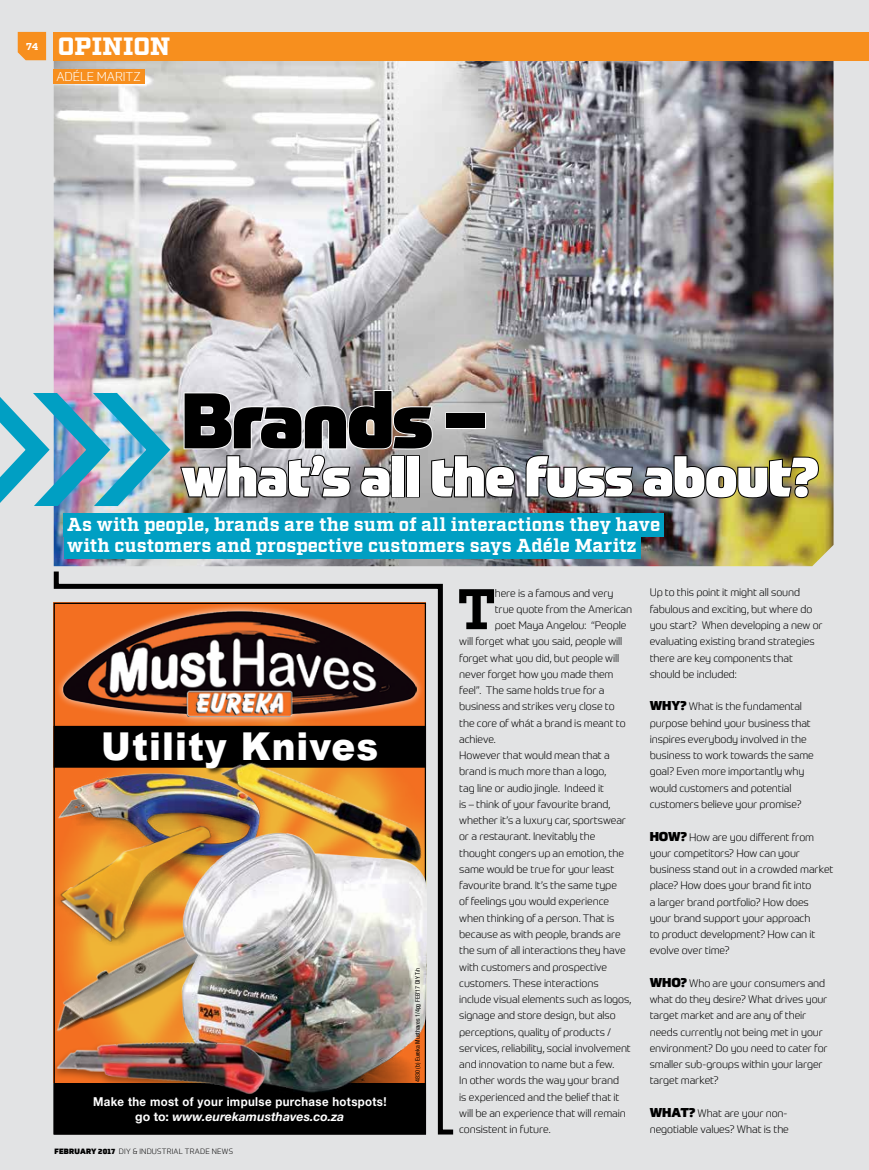
<style>
.page{position:relative;width:869px;height:1170px;background:#fff}
.page>*{position:absolute;margin:0;border:0;box-sizing:border-box;transform-origin:0 0}
.t1{font:900 77.12px "Prometo";letter-spacing:-.03em;color:#000}
.t2{font:700 57px "Factoria";color:#000}
.t3{font:900 54.12px "Prometo";letter-spacing:-.025em;color:#fff}
.t4{font:900 38.38px "Arial";letter-spacing:.03em;color:#fff;scale:.93 1}
.t5{font:900 25px "Factoria";letter-spacing:.005em;color:#fff}
.t6{font:700 18.75px/21.2px "Factoria";color:#fff}
.t7{font:300 12.5px "Prometo";color:#fff}
.t8{font:700 12.38px/14.8px "Helvetica Neue LT Std";letter-spacing:.03em;color:#fff;text-align:center;scale:.93 1}
.t9{font:300 10.62px/16.2px "Prometo";letter-spacing:-.01em;color:#000}
.t10{font:700 10px "Factoria";color:#fff}
.t11{font:300 7.5px "Prometo";letter-spacing:.035em;color:#000}
.t12{font:condensed 6.25px "Helvetica Neue LT Std";color:#000}
.s1{font-style:italic}
.s2{font-weight:900}
.s3{font-weight:900;font-size:12.5px}
</style>
<div class="page">
<div style="left:0;top:0;width:868px;height:1169px;background:#e2e3e4"></div>
<img style="left:54px;top:60px;width:779px;height:506px">
<svg style="left:18px;top:32px;width:28px;height:28px"></svg>
<div style="left:53px;top:69px;width:91px;height:15px;background:#f78f1e"></div>
<div style="left:53px;top:32px;width:815px;height:28px;background:#f78f1e"></div>
<img style="left:524px;top:454px;width:110px;height:45px">
<img style="left:641px;top:454px;width:178px;height:45px">
<div style="left:64px;top:513px;width:600px;height:24px;background:#009fc3"></div>
<div style="left:64px;top:534px;width:576px;height:24px;background:#009fc3"></div>
<svg style="left:53px;top:566px;width:405px;height:569px"></svg>
<div style="left:54px;top:1083px;width:371px;height:50px;background:#000"></div>
<div style="left:54px;top:1082px;width:372px;height:52px;border:1px solid #000"></div>
<div style="left:54px;top:726px;width:371px;height:41px;background:#000"></div>
<div style="left:54px;top:725px;width:372px;height:42px;border:1px solid #000"></div>
<div style="left:55px;top:603px;width:368px;height:122px;background:#fff;opacity:.75"></div>
<img style="left:63px;top:609px;width:353px;height:107px">
<div style="left:103px;top:731px;width:280px;height:43px;background:#000"></div>
<img style="left:54px;top:957px;width:111px;height:82px">
<img style="left:54px;top:766px;width:150px;height:49px">
<img style="left:54px;top:815px;width:150px;height:142px">
<img style="left:204px;top:745px;width:222px;height:81px">
<img style="left:165px;top:826px;width:261px;height:307px">
<img style="left:55px;top:1036px;width:218px;height:68px">
<svg style="left:868px;top:32px;width:1px;height:28px"></svg>
<img style="left:0;top:389px;width:516px;height:117px">
<p class="t10" style="left:26px;top:40px;width:14px">74</p>
<h3 class="t5" style="left:58px;top:31px;width:114px">OPINION</h3>
<p class="t7" style="left:56px;top:69px;width:86px">ADÉLE MARITZ</p>
<h1 class="t1" style="left:181px;top:371px;width:305px">Brands –</h1>
<h3 class="t3" style="left:181px;top:442px;width:638px">what’s all the fuss about?</h3>
<h3 class="t6" style="left:67px;top:515px;width:594px">As with people, brands are the sum of all interactions they have with customers and prospective customers says Adéle Maritz</h3>
<h3 class="t4" style="left:101px;top:718px;width:299px">Utility Knives</h3>
<p class="t8" style="left:93px;top:1093px;width:317px">Make the most of your impulse purchase hotspots! go to: <span class="s1">www.eurekamusthaves.co.za</span></p>
<p class="t11" style="left:54px;top:1146px;width:180px"><span class="s2">FEBRUARY 2017</span> DIY &amp; INDUSTRIAL TRADE NEWS</p>
<p class="t12" style="left:414px;top:1081px;width:116px;rotate:-90deg">4830 (b) Eureka Musthaves 1/4pg FEB’17 DIY T/n</p>
<h2 class="t2" style="left:457px;top:575px;width:40px">T</h2>
<p class="t9" style="left:494px;top:584px;width:120px">here is a famous and very</p>
<p class="t9" style="left:494px;top:601px;width:139px">true quote from the American</p>
<p class="t9" style="left:494px;top:617px;width:133px">poet Maya Angelou: “People</p>
<p class="t9" style="left:459px;top:633px;width:165px">will forget what you said, people will</p>
<p class="t9" style="left:459px;top:649px;width:161px">forget what you did, but people will</p>
<p class="t9" style="left:459px;top:666px;width:156px">never forget how you made them</p>
<p class="t9" style="left:459px;top:682px;width:147px">feel”. The same holds true for a</p>
<p class="t9" style="left:459px;top:698px;width:157px">business and strikes very close to</p>
<p class="t9" style="left:459px;top:714px;width:168px">the core of whát a brand is meant to</p>
<p class="t9" style="left:459px;top:731px;width:38px">achieve.</p>
<p class="t9" style="left:459px;top:747px;width:152px">However that would mean that a</p>
<p class="t9" style="left:459px;top:763px;width:148px">brand is much more than a logo,</p>
<p class="t9" style="left:459px;top:779px;width:146px">tag line or audio jingle. Indeed it</p>
<p class="t9" style="left:459px;top:796px;width:153px">is – think of your favourite brand,</p>
<p class="t9" style="left:459px;top:812px;width:168px">whether it’s a luxury car, sportswear</p>
<p class="t9" style="left:459px;top:828px;width:138px">or a restaurant. Inevitably the</p>
<p class="t9" style="left:459px;top:844px;width:166px">thought congers up an emotion, the</p>
<p class="t9" style="left:459px;top:860px;width:156px">same would be true for your least</p>
<p class="t9" style="left:459px;top:877px;width:159px">favourite brand. It’s the same type</p>
<p class="t9" style="left:459px;top:893px;width:151px">of feelings you would experience</p>
<p class="t9" style="left:459px;top:909px;width:157px">when thinking of a person. That is</p>
<p class="t9" style="left:459px;top:925px;width:163px">because as with people, brands are</p>
<p class="t9" style="left:459px;top:942px;width:168px">the sum of all interactions they have</p>
<p class="t9" style="left:459px;top:958px;width:149px">with customers and prospective</p>
<p class="t9" style="left:459px;top:974px;width:141px">customers. These interactions</p>
<p class="t9" style="left:459px;top:990px;width:173px">include visual elements such as logos,</p>
<p class="t9" style="left:459px;top:1007px;width:158px">signage and store design, but also</p>
<p class="t9" style="left:459px;top:1023px;width:153px">perceptions, quality of products /</p>
<p class="t9" style="left:459px;top:1039px;width:173px">services, reliability, social involvement</p>
<p class="t9" style="left:459px;top:1055px;width:156px">and innovation to name but a few.</p>
<p class="t9" style="left:459px;top:1072px;width:161px">In other words the way your brand</p>
<p class="t9" style="left:459px;top:1088px;width:162px">is experienced and the belief that it</p>
<p class="t9" style="left:459px;top:1104px;width:168px">will be an experience that will remain</p>
<p class="t9" style="left:459px;top:1120px;width:93px">consistent in future.</p>
<p class="t9" style="left:649px;top:584px;width:174px">Up to this point it might all sound fabulous and exciting, but where do you start? When developing a new or evaluating existing brand strategies there are key components that should be included:</p>
<p class="t9" style="left:649px;top:698px;width:166px"><span class="s3">WHY?</span> What is the fundamental purpose behind your business that inspires everybody involved in the business to work towards the same goal? Even more importantly why would customers and potential customers believe your promise?</p>
<p class="t9" style="left:649px;top:828px;width:185px"><span class="s3">HOW?</span> How are you different from your competitors? How can your business stand out in a crowded market place? How does your brand fit into<br>a larger brand portfolio? How does<br>your brand support your approach<br>to product development? How can it evolve over time?</p>
<p class="t9" style="left:649px;top:974px;width:179px"><span class="s3">WHO?</span> Who are your consumers and what do they desire? What drives your target market and are any of their needs currently not being met in your environment? Do you need to cater for smaller sub-groups within your larger target market?</p>
<p class="t9" style="left:649px;top:1104px;width:141px"><span class="s3">WHAT?</span> What are your non&shy;negotiable values? What is the</p>
</div>
